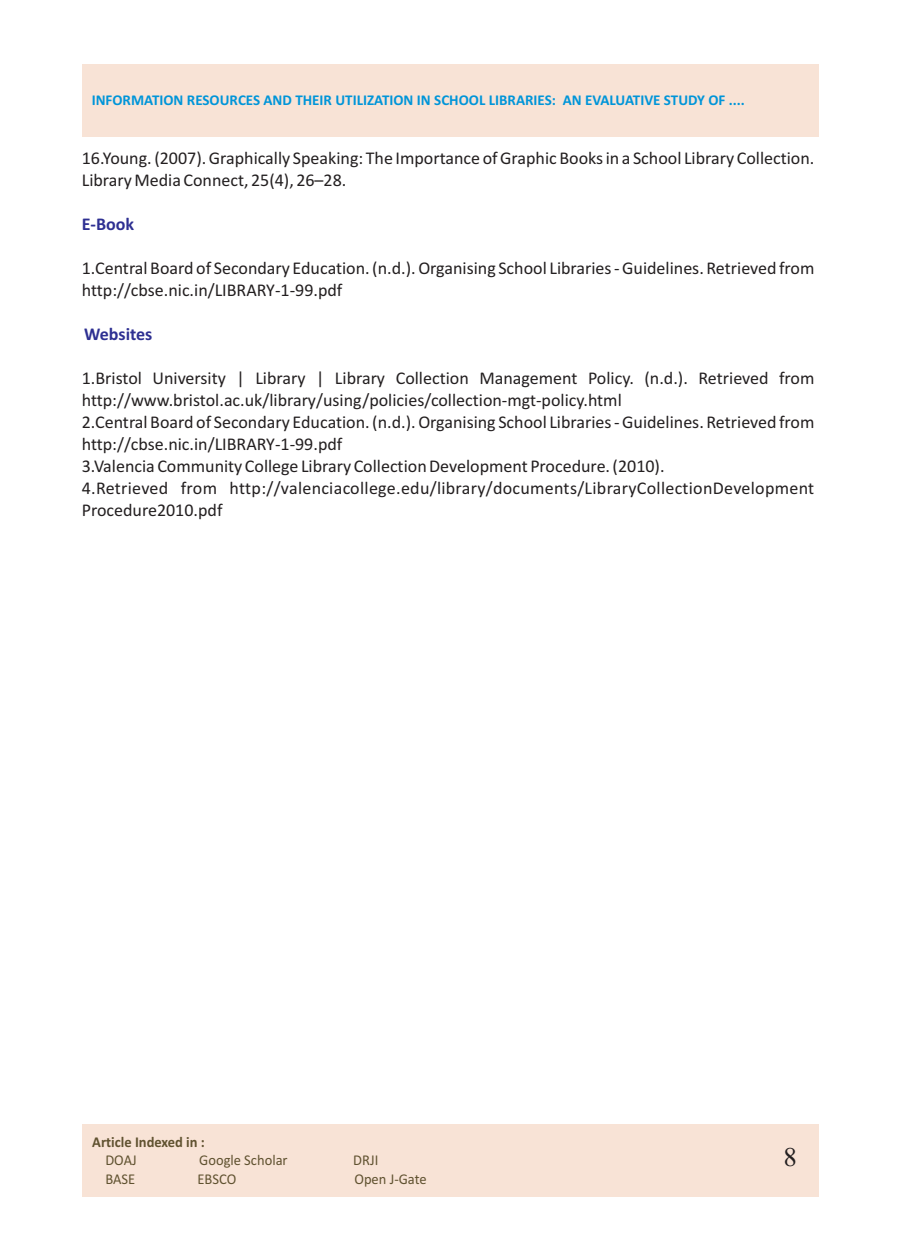
<style>
.page{position:relative;width:898px;height:1242px;background:#fff}
.page>*{position:absolute;margin:0;border:0;box-sizing:border-box;transform-origin:0 0}
.t1{font:27px "Times New Roman";color:#231f20}
.t2{font:18px/21.9px "Calibri";color:#231f20}
.t3{font:700 18px "Calibri";color:#2e3092}
.t4{font:700 15px "Calibri";color:#0095d9}
.t5{font:15px "Calibri";color:#605230}
.t6{font:700 15px "Calibri";color:#605230}
</style>
<div class="page">
<div style="left:82px;top:1124px;width:736px;height:72px;background:#f8e3d6"></div>
<div style="left:82px;top:64px;width:736px;height:72px;background:#f8e3d6"></div>
<p class="t4" style="left:92px;top:93px;width:654px">INFORMATION RESOURCES AND THEIR UTILIZATION IN SCHOOL LIBRARIES: AN EVALUATIVE STUDY OF ....</p>
<p class="t2" style="left:82px;top:149px;width:734px">16.Young. (2007). Graphically Speaking: The Importance of Graphic Books in a School Library Collection.<br>Library Media Connect, 25(4), 26–28.</p>
<p class="t3" style="left:82px;top:216px;width:54px">E-Book</p>
<p class="t2" style="left:82px;top:258px;width:733px">1.Central Board of Secondary Education. (n.d.). Organising School Libraries - Guidelines. Retrieved from http://cbse.nic.in/LIBRARY-1-99.pdf</p>
<p class="t3" style="left:84px;top:326px;width:70px">Websites</p>
<p class="t2" style="left:82px;top:368px;width:734px">1.Bristol University | Library | Library Collection Management Policy. (n.d.). Retrieved from http://www.bristol.ac.uk/library/using/policies/collection-mgt-policy.html<br>2.Central Board of Secondary Education. (n.d.). Organising School Libraries - Guidelines. Retrieved from http://cbse.nic.in/LIBRARY-1-99.pdf<br>3.Valencia Community College Library Collection Development Procedure. (2010).<br>4.Retrieved from http://valenciacollege.edu/library/documents/LibraryCollectionDevelopment Procedure2010.pdf</p>
<p class="t6" style="left:92px;top:1135px;width:114px">Article Indexed in :</p>
<p class="t5" style="left:105px;top:1154px;width:33px">DOAJ</p>
<p class="t5" style="left:199px;top:1154px;width:90px">Google Scholar</p>
<p class="t5" style="left:353px;top:1154px;width:27px">DRJI</p>
<p class="t5" style="left:105px;top:1172px;width:31px">BASE</p>
<p class="t5" style="left:197px;top:1172px;width:40px">EBSCO</p>
<p class="t5" style="left:354px;top:1172px;width:74px">Open J-Gate</p>
<h1 class="t1" style="left:783px;top:1147px;width:15px">8</h1>
</div>
